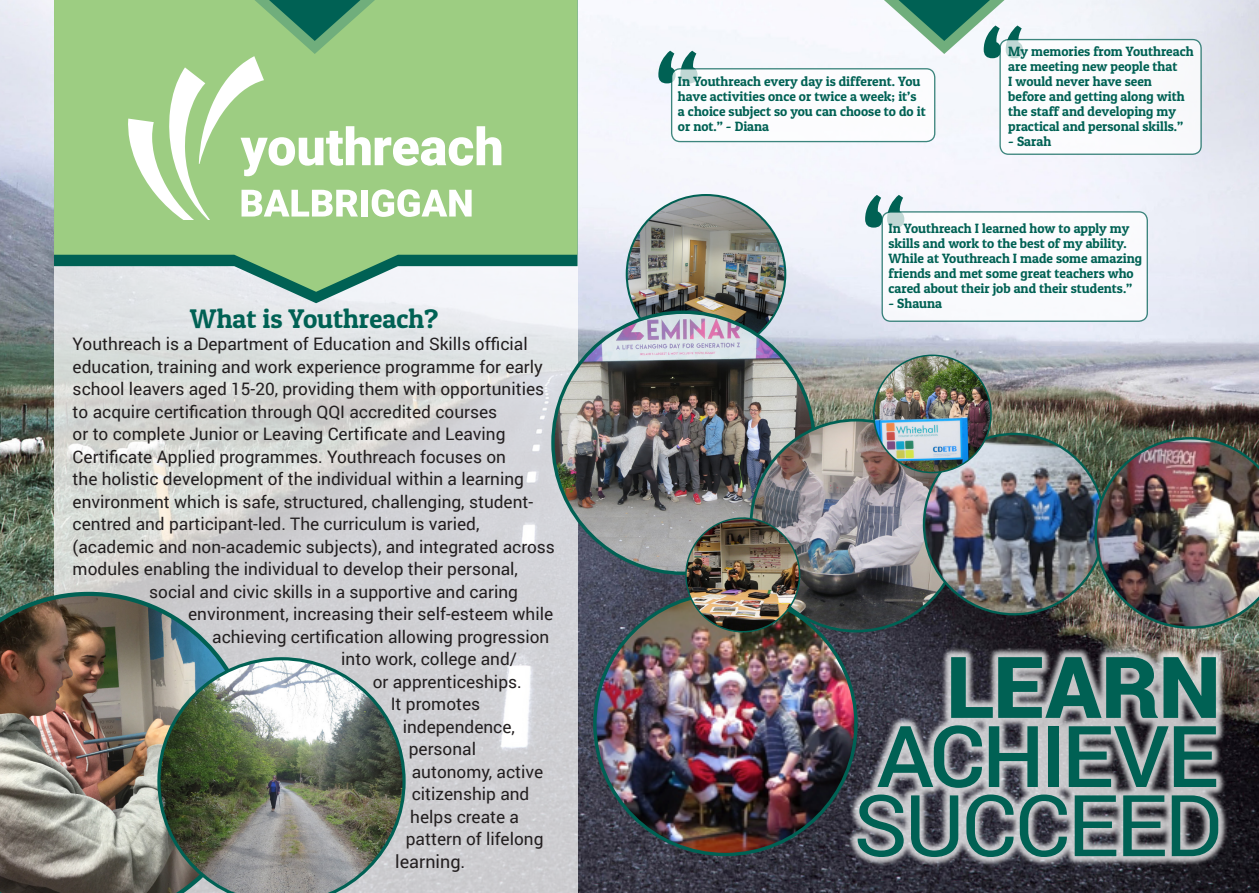
<style>
.page{position:relative;width:1259px;height:893px;background:#fff}
.page>*{position:absolute;margin:0;border:0;box-sizing:border-box;transform-origin:0 0}
.t1{font:27px "Patua One";color:#006154}
.t2{font:18px "Roboto";color:#231f20}
.t3{font:17.25px "Roboto";color:#231f20}
.t4{font:13.5px/15px "Patua One";color:#006154}
</style>
<div class="page">
<img style="left:0;top:0;width:1259px;height:893px">
<svg style="left:54px;top:303px;width:523px;height:590px;background:#d4d6d7"></svg>
<img style="left:0;top:592px;width:254px;height:301px">
<svg style="left:54px;top:292px;width:523px;height:11px"></svg>
<svg style="left:54px;top:0;width:523px;height:292px;background:#9cc98f"></svg>
<img style="left:157px;top:657px;width:249px;height:236px">
<img style="left:627px;top:195px;width:158px;height:141px">
<div style="left:848px;top:647px;width:380px;height:220px;background:#fff;opacity:.75"></div>
<svg style="left:951px;top:657px;width:41px;height:61px;background:#305d5b"></svg>
<svg style="left:998px;top:657px;width:217px;height:61px;background:#3f7871"></svg>
<svg style="left:877px;top:725px;width:105px;height:63px;background:#567c7b"></svg>
<svg style="left:989px;top:726px;width:48px;height:61px;background:#41706d"></svg>
<div style="left:1048px;top:726px;width:10px;height:61px;background:#006154"></div>
<svg style="left:1068px;top:726px;width:148px;height:61px;background:#4b7470"></svg>
<svg style="left:857px;top:794px;width:46px;height:63px;background:#608684"></svg>
<svg style="left:911px;top:795px;width:47px;height:62px;background:#486d6d"></svg>
<svg style="left:966px;top:794px;width:47px;height:63px;background:#557677"></svg>
<svg style="left:1019px;top:794px;width:48px;height:63px;background:#557676"></svg>
<svg style="left:1074px;top:795px;width:42px;height:61px;background:#4f7976"></svg>
<svg style="left:1123px;top:795px;width:41px;height:61px;background:#4a7470"></svg>
<svg style="left:1171px;top:795px;width:47px;height:61px;background:#45706c"></svg>
<img style="left:553px;top:312px;width:261px;height:261px;border-radius:130px">
<img style="left:751px;top:420px;width:211px;height:211px;border-radius:105px">
<img style="left:924px;top:434px;width:180px;height:180px;border-radius:90px">
<img style="left:1094px;top:437px;width:165px;height:192px">
<svg style="left:128px;top:0;width:373px;height:220px"></svg>
<svg style="left:658px;top:51px;width:39px;height:32px"></svg>
<svg style="left:884px;top:0;width:139px;height:58px"></svg>
<img style="left:595px;top:593px;width:261px;height:261px;border-radius:130px">
<div style="left:671px;top:69px;width:263px;height:73px;background:#fff;border-radius:9px"></div>
<div style="left:671px;top:68px;width:264px;height:74px;border:1px solid #006154;border-radius:9px"></div>
<div style="left:1000px;top:40px;width:201px;height:114px;background:#fff;border-radius:9px"></div>
<div style="left:999px;top:39px;width:202px;height:116px;border:1px solid #006154;border-radius:9px"></div>
<img style="left:686px;top:518px;width:113px;height:114px;border-radius:57px">
<svg style="left:865px;top:195px;width:39px;height:33px"></svg>
<div style="left:882px;top:212px;width:265px;height:109px;background:#fff;border-radius:9px"></div>
<div style="left:881px;top:211px;width:267px;height:111px;border:1px solid #006154;border-radius:9px"></div>
<img style="left:873px;top:355px;width:118px;height:117px;border-radius:59px">
<div style="left:873px;top:355px;width:118px;height:118px;border:2px solid #006154;border-radius:50%"></div>
<p class="t1" style="left:190px;top:301px;width:250px">What is Youthreach?</p>
<p class="t3" style="left:73px;top:332px;width:456px">Youthreach is a Department of Education and Skills official</p>
<p class="t3" style="left:73px;top:354px;width:472px">education, training and work experience programme for early</p>
<p class="t3" style="left:73px;top:377px;width:473px">school leavers aged 15-20, providing them with opportunities</p>
<p class="t3" style="left:73px;top:399px;width:426px">to acquire certification through QQI accredited courses</p>
<p class="t3" style="left:73px;top:422px;width:434px">or to complete Junior or Leaving Certificate and Leaving</p>
<p class="t3" style="left:73px;top:444px;width:435px">Certificate Applied programmes. Youthreach focuses on</p>
<p class="t3" style="left:73px;top:467px;width:453px">the holistic development of the individual within a learning</p>
<p class="t3" style="left:73px;top:489px;width:462px">environment which is safe, structured, challenging, student-</p>
<p class="t3" style="left:73px;top:512px;width:408px">centred and participant-led. The curriculum is varied,</p>
<p class="t3" style="left:73px;top:534px;width:484px">(academic and non-academic subjects), and integrated across</p>
<p class="t3" style="left:73px;top:557px;width:447px">modules enabling the individual to develop their personal,</p>
<p class="t3" style="left:149px;top:579px;width:370px">social and civic skills in a supportive and caring</p>
<p class="t3" style="left:188px;top:602px;width:366px">environment, increasing their self-esteem while</p>
<p class="t3" style="left:212px;top:624px;width:339px">achieving certification allowing progression</p>
<p class="t3" style="left:341px;top:647px;width:177px">into work, college and/</p>
<p class="t3" style="left:373px;top:669px;width:150px">or apprenticeships.</p>
<p class="t3" style="left:391px;top:692px;width:91px">It promotes</p>
<p class="t3" style="left:403px;top:714px;width:114px">independence,</p>
<p class="t3" style="left:409px;top:737px;width:69px">personal</p>
<p class="t3" style="left:412px;top:759px;width:133px">autonomy, active</p>
<p class="t3" style="left:412px;top:782px;width:119px">citizenship and</p>
<p class="t3" style="left:410px;top:804px;width:110px">helps create a</p>
<p class="t3" style="left:406px;top:827px;width:139px">pattern of lifelong</p>
<p class="t2" style="left:395px;top:849px;width:72px">learning.</p>
<p class="t4" style="left:678px;top:73px;width:249px">In Youthreach every day is different. You have activities once or twice a week; it’s a choice subject so you can choose to do it or not.” - Diana</p>
<p class="t4" style="left:1008px;top:44px;width:187px">My memories from Youthreach are meeting new people that<br>I would never have seen<br>before and getting along with the staff and developing my practical and personal skills.”</p>
<p class="t4" style="left:1008px;top:134px;width:44px">- Sarah</p>
<p class="t4" style="left:888px;top:220px;width:255px">In Youthreach I learned how to apply my skills and work to the best of my ability.<br>While at Youthreach I made some amazing friends and met some great teachers who cared about their job and their students.”</p>
<p class="t4" style="left:888px;top:295px;width:55px">- Shauna</p>
</div>
